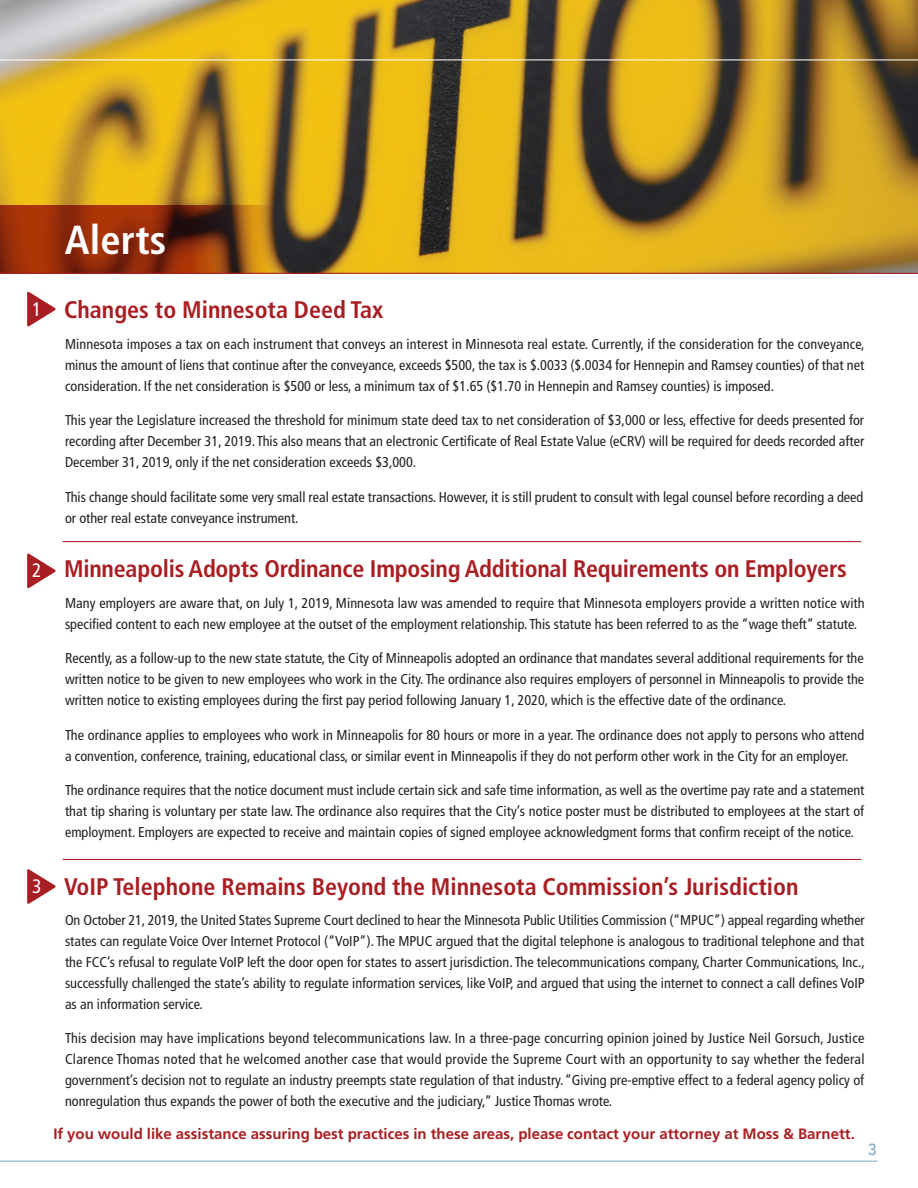
<style>
.page{position:relative;width:918px;height:1188px;background:#fff}
.page>*{position:absolute;margin:0;border:0;box-sizing:border-box;transform-origin:0 0}
.MB_Page_Headline_DK{font:700 condensed 40.5px "Frutiger LT Std";letter-spacing:.005em;color:#fff}
.Red_Alert_Header{font:700 condensed 24px "Frutiger LT Std";color:#a81e22}
.t1{font:21px "Avenir Next";color:#78a7c7}
.MB_Page_Headline_DK-2{font:condensed 19.5px "Frutiger LT Std";color:#fff}
.NwsLtr_-_Body_Copy{font:700 15px "Frutiger LT Std";color:#a81e22}
.NwsLtr_-_Body_Copy-2{font:condensed 14.25px/21px "Frutiger LT Std";color:#231f20;text-align:justify}
</style>
<div class="page">
<hr style="left:63px;top:859px;width:798px;height:1px;background:#a81e22">
<hr style="left:63px;top:541px;width:798px;height:1px;background:#a81e22">
<svg style="left:27px;top:553px;width:29px;height:36px"></svg>
<svg style="left:27px;top:291px;width:29px;height:36px"></svg>
<svg style="left:27px;top:869px;width:29px;height:35px"></svg>
<img style="left:0;top:0;width:918px;height:273px">
<hr style="left:0;top:59px;width:918px;height:1px;background:#fff">
<svg style="left:0;top:205px;width:277px;height:68px;background:#8d360d"></svg>
<hr style="left:0;top:273px;width:918px;height:1px;background:#a81e22">
<hr style="left:0;top:1161px;width:877px;height:1px;background:#78a7c7">
<p class="MB_Page_Headline_DK" style="left:65px;top:216px;width:103px">Alerts</p>
<p class="MB_Page_Headline_DK-2" style="left:32px;top:297px;width:11px">1</p>
<p class="Red_Alert_Header" style="left:64px;top:295px;width:321px">Changes to Minnesota Deed Tax</p>
<p class="NwsLtr_-_Body_Copy-2" style="left:65px;top:333px;width:801px">Minnesota imposes a tax on each instrument that conveys an interest in Minnesota real estate. Currently, if the consideration for the conveyance, minus the amount of liens that continue after the conveyance, exceeds $500, the tax is $.0033 ($.0034 for Hennepin and Ramsey counties) of that net consideration. If the net consideration is $500 or less, a minimum tax of $1.65 ($1.70 in Hennepin and Ramsey counties) is imposed.</p>
<p class="NwsLtr_-_Body_Copy-2" style="left:65px;top:410px;width:801px">This year the Legislature increased the threshold for minimum state deed tax to net consideration of $3,000 or less, effective for deeds presented for recording after December 31, 2019. This also means that an electronic Certificate of Real Estate Value (eCRV) will be required for deeds recorded after December 31, 2019, only if the net consideration exceeds $3,000.</p>
<p class="NwsLtr_-_Body_Copy-2" style="left:65px;top:486px;width:800px">This change should facilitate some very small real estate transactions. However, it is still prudent to consult with legal counsel before recording a deed or other real estate conveyance instrument.</p>
<p class="MB_Page_Headline_DK-2" style="left:32px;top:559px;width:11px">2</p>
<p class="Red_Alert_Header" style="left:64px;top:555px;width:784px">Minneapolis Adopts Ordinance Imposing Additional Requirements on Employers</p>
<p class="NwsLtr_-_Body_Copy-2" style="left:65px;top:593px;width:801px">Many employers are aware that, on July 1, 2019, Minnesota law was amended to require that Minnesota employers provide a written notice with specified content to each new employee at the outset of the employment relationship. This statute has been referred to as the “wage theft” statute.</p>
<p class="NwsLtr_-_Body_Copy-2" style="left:65px;top:648px;width:801px">Recently, as a follow-up to the new state statute, the City of Minneapolis adopted an ordinance that mandates several additional requirements for the written notice to be given to new employees who work in the City. The ordinance also requires employers of personnel in Minneapolis to provide the written notice to existing employees during the first pay period following January 1, 2020, which is the effective date of the ordinance.</p>
<p class="NwsLtr_-_Body_Copy-2" style="left:65px;top:725px;width:801px">The ordinance applies to employees who work in Minneapolis for 80 hours or more in a year. The ordinance does not apply to persons who attend a convention, conference, training, educational class, or similar event in Minneapolis if they do not perform other work in the City for an employer.</p>
<p class="NwsLtr_-_Body_Copy-2" style="left:65px;top:780px;width:801px">The ordinance requires that the notice document must include certain sick and safe time information, as well as the overtime pay rate and a statement that tip sharing is voluntary per state law. The ordinance also requires that the City’s notice poster must be distributed to employees at the start of employment. Employers are expected to receive and maintain copies of signed employee acknowledgment forms that confirm receipt of the notice.</p>
<p class="MB_Page_Headline_DK-2" style="left:32px;top:875px;width:11px">3</p>
<p class="Red_Alert_Header" style="left:64px;top:872px;width:736px">VoIP Telephone Remains Beyond the Minnesota Commission’s Jurisdiction</p>
<p class="NwsLtr_-_Body_Copy-2" style="left:65px;top:910px;width:801px">On October 21, 2019, the United States Supreme Court declined to hear the Minnesota Public Utilities Commission (“MPUC”) appeal regarding whether states can regulate Voice Over Internet Protocol (“VoIP”). The MPUC argued that the digital telephone is analogous to traditional telephone and that the FCC’s refusal to regulate VoIP left the door open for states to assert jurisdiction. The telecommunications company, Charter Communications, Inc., successfully challenged the state’s ability to regulate information services, like VoIP, and argued that using the internet to connect a call defines VoIP as an information service.</p>
<p class="NwsLtr_-_Body_Copy-2" style="left:65px;top:1028px;width:801px">This decision may have implications beyond telecommunications law. In a three-page concurring opinion joined by Justice Neil Gorsuch, Justice Clarence Thomas noted that he welcomed another case that would provide the Supreme Court with an opportunity to say whether the federal government’s decision not to regulate an industry preempts state regulation of that industry. “Giving pre-emptive effect to a federal agency policy of nonregulation thus expands the power of both the executive and the judiciary,” Justice Thomas wrote.</p>
<p class="NwsLtr_-_Body_Copy" style="left:53px;top:1125px;width:803px">If you would like assistance assuring best practices in these areas, please contact your attorney at Moss &amp; Barnett.</p>
<p class="t1" style="left:867px;top:1130px;width:12px">3</p>
</div>
